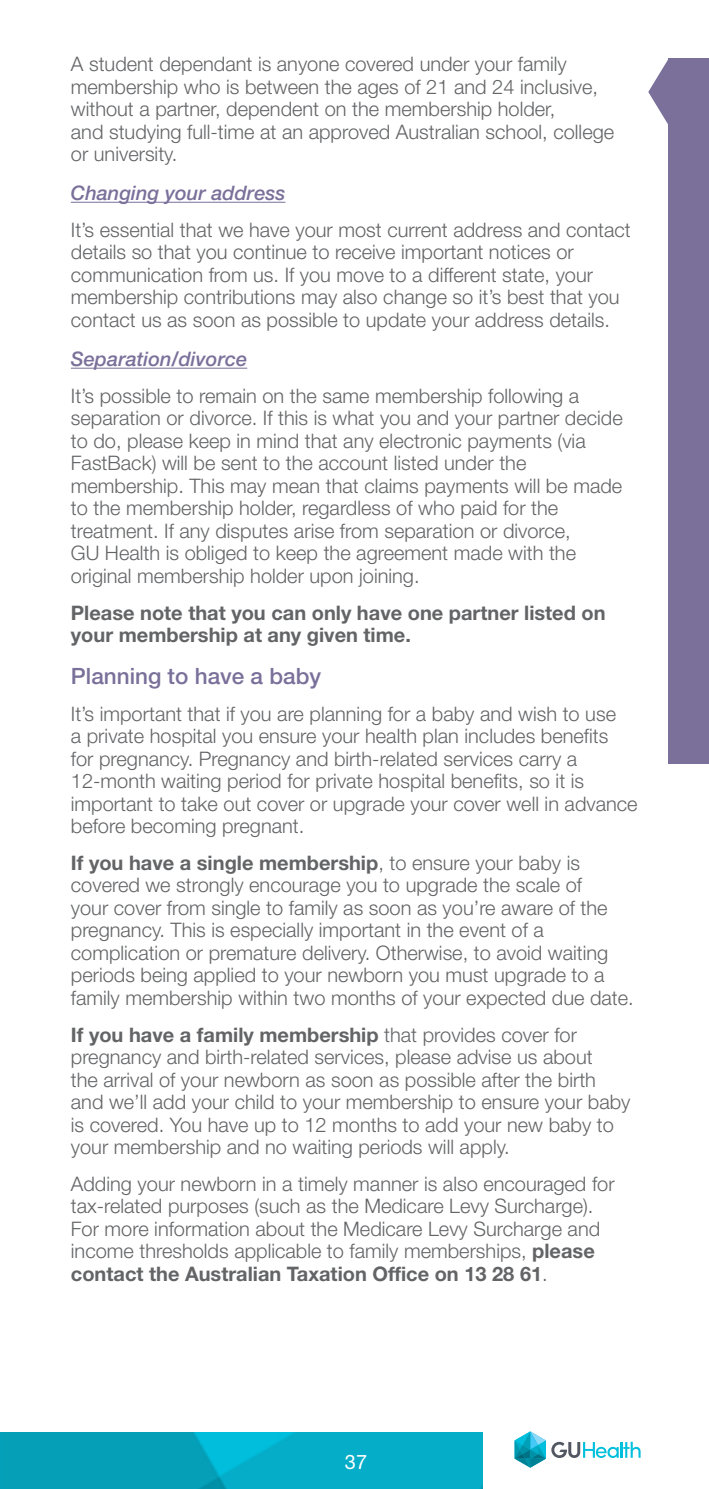
<style>
.page{position:relative;width:709px;height:1489px;background:#fff}
.page>*{position:absolute;margin:0;border:0;box-sizing:border-box;transform-origin:0 0}
.t1{font:500 22.5px "Helvetica Neue LT Std";color:#7a709a}
.t2{font:300 20px/22.5px "Helvetica Neue LT Std";color:#636466}
.t3{font:700 20px/22.5px "Helvetica Neue LT Std";color:#636466}
.t4{font:italic 500 20px "Helvetica Neue LT Std";color:#7a709a}
.t5{font:20px "Helvetica Neue LT Std";color:#fff}
.s1{font-weight:700}
</style>
<div class="page">
<img style="left:0;top:1432px;width:482px;height:56px">
<svg style="left:648px;top:60px;width:20px;height:64px"></svg>
<div style="left:668px;top:59px;width:41px;height:704px;background:#7a709a"></div>
<svg style="left:514px;top:1431px;width:126px;height:36px"></svg>
<hr style="left:71px;top:202px;width:214px;height:1px;background:#7a709a">
<hr style="left:71px;top:367px;width:176px;height:1px;background:#7a709a">
<p class="t2" style="left:71px;top:52px;width:545px">A student dependant is anyone covered under your family membership who is between the ages of 21 and 24 inclusive, without a partner, dependent on the membership holder,<br>and studying full-time at an approved Australian school, college or university.</p>
<p class="t4" style="left:71px;top:181px;width:216px">Changing your address</p>
<p class="t2" style="left:71px;top:218px;width:561px">It’s essential that we have your most current address and contact details so that you continue to receive important notices or communication from us. If you move to a different state, your membership contributions may also change so it’s best that you contact us as soon as possible to update your address details.</p>
<p class="t4" style="left:71px;top:347px;width:178px">Separation/divorce</p>
<p class="t2" style="left:71px;top:384px;width:553px">It’s possible to remain on the same membership following a separation or divorce. If this is what you and your partner decide to do, please keep in mind that any electronic payments (via FastBack) will be sent to the account listed under the membership. This may mean that claims payments will be made to the membership holder, regardless of who paid for the treatment. If any disputes arise from separation or divorce,<br>GU Health is obliged to keep the agreement made with the original membership holder upon joining.</p>
<p class="t3" style="left:71px;top:601px;width:536px">Please note that you can only have one partner listed on your membership at any given time.</p>
<p class="t1" style="left:71px;top:662px;width:252px">Planning to have a baby</p>
<p class="t2" style="left:71px;top:701px;width:568px">It’s important that if you are planning for a baby and wish to use<br>a private hospital you ensure your health plan includes benefits<br>for pregnancy. Pregnancy and birth-related services carry a 12-month waiting period for private hospital benefits, so it is important to take out cover or upgrade your cover well in advance before becoming pregnant.</p>
<p class="t2" style="left:71px;top:851px;width:564px"><span class="s1">If you have a single membership</span>, to ensure your baby is covered we strongly encourage you to upgrade the scale of<br>your cover from single to family as soon as you’re aware of the pregnancy. This is especially important in the event of a complication or premature delivery. Otherwise, to avoid waiting periods being applied to your newborn you must upgrade to a family membership within two months of your expected due date.</p>
<p class="t2" style="left:71px;top:1022px;width:561px"><span class="s1">If you have a family membership</span> that provides cover for pregnancy and birth-related services, please advise us about<br>the arrival of your newborn as soon as possible after the birth and we’ll add your child to your membership to ensure your baby is covered. You have up to 12 months to add your new baby to your membership and no waiting periods will apply.</p>
<p class="t2" style="left:71px;top:1171px;width:545px">Adding your newborn in a timely manner is also encouraged for tax-related purposes (such as the Medicare Levy Surcharge).<br>For more information about the Medicare Levy Surcharge and income thresholds applicable to family memberships, <span class="s1">please contact the Australian Taxation Office on 13 28 61</span>.</p>
<p class="t5" style="left:345px;top:1449px;width:24px">37</p>
</div>
